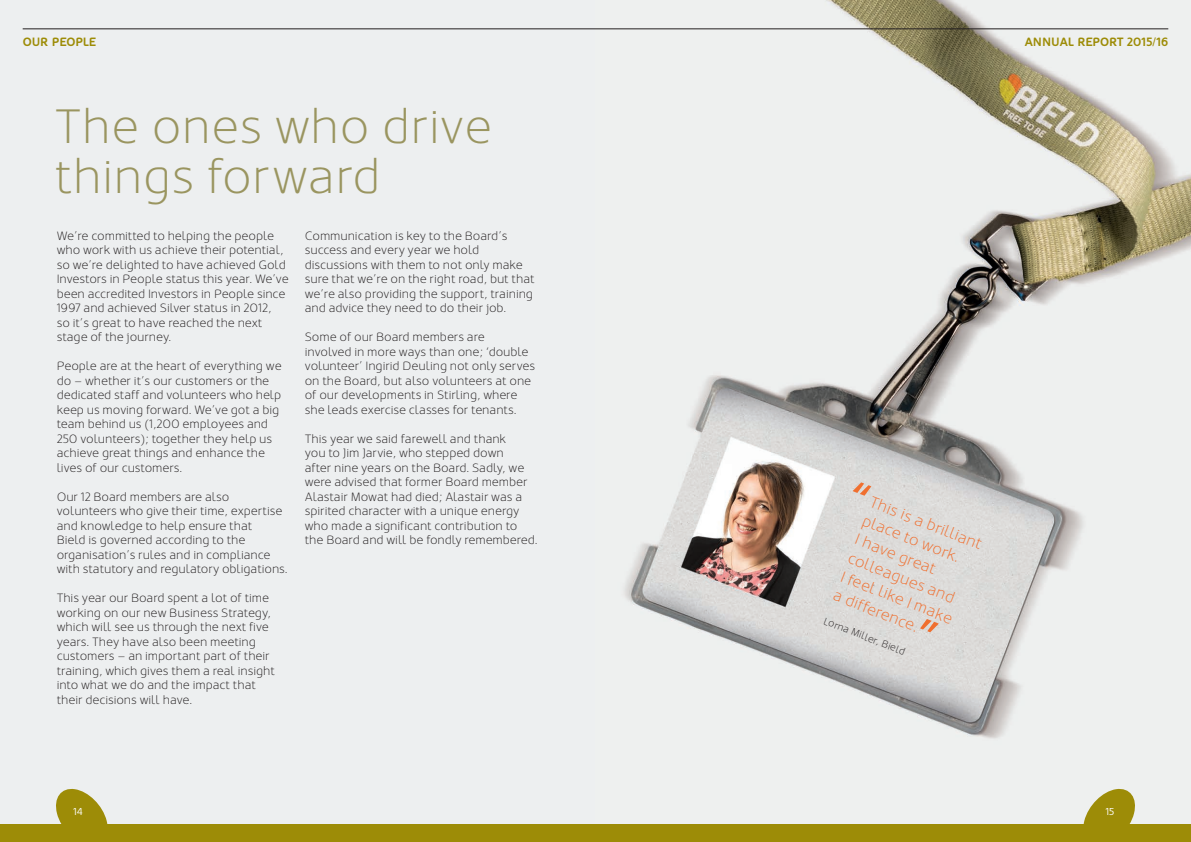
<style>
.page{position:relative;width:1191px;height:842px;background:#edeff0}
.page>*{position:absolute;margin:0;border:0;box-sizing:border-box;transform-origin:0 0}
.t1{font:300 48px/50px "Oblik";color:#9a9560}
.t2{font:300 15.5px/20px "Oblik";color:#f06f2f}
.t3{font:300 12px/14.5px "Oblik";letter-spacing:-.01em;color:#231f20}
.t4{font:700 12px "Oblik";color:#9d8c07}
.t5{font:300 10px "Oblik";color:#231f20}
.t6{font:10px "Oblik";color:#fff}
</style>
<div class="page">
<img style="left:595px;top:0;width:596px;height:825px">
<svg style="left:53px;top:788px;width:55px;height:37px"></svg>
<div style="left:0;top:825px;width:1191px;height:17px;background:#9d8c07"></div>
<hr style="left:23px;top:29px;width:1145px;height:1px;background:#231f20">
<svg style="left:1083px;top:787px;width:54px;height:38px"></svg>
<div style="left:1105px;top:808px;width:23px;height:23px;background:#9d8c07"></div>
<svg style="left:852px;top:481px;width:19px;height:16px"></svg>
<svg style="left:920px;top:618px;width:19px;height:16px"></svg>
<p class="t4" style="left:23px;top:35px;width:75px">OUR PEOPLE</p>
<p class="t4" style="left:1024px;top:35px;width:145px">ANNUAL REPORT 2015/16</p>
<h1 class="t1" style="left:55px;top:102px;width:439px">The ones who drive things forward</h1>
<p class="t3" style="left:57px;top:229px;width:234px">We’re committed to helping the people who work with us achieve their potential, so we’re delighted to have achieved Gold Investors in People status this year. We’ve been accredited Investors in People since 1997 and achieved Silver status in 2012,<br>so it’s great to have reached the next stage of the journey.</p>
<p class="t3" style="left:57px;top:359px;width:226px">People are at the heart of everything we do – whether it’s our customers or the dedicated staff and volunteers who help keep us moving forward. We’ve got a big team behind us (1,200 employees and 250 volunteers); together they help us achieve great things and enhance the lives of our customers.</p>
<p class="t3" style="left:57px;top:490px;width:233px">Our 12 Board members are also volunteers who give their time, expertise and knowledge to help ensure that<br>Bield is governed according to the organisation’s rules and in compliance with statutory and regulatory obligations.</p>
<p class="t3" style="left:57px;top:591px;width:220px">This year our Board spent a lot of time working on our new Business Strategy, which will see us through the next five years. They have also been meeting customers – an important part of their training, which gives them a real insight into what we do and the impact that their decisions will have.</p>
<p class="t3" style="left:305px;top:228px;width:231px">Communication is key to the Board’s success and every year we hold discussions with them to not only make sure that we’re on the right road, but that we’re also providing the support, training and advice they need to do their job.</p>
<p class="t3" style="left:305px;top:330px;width:232px">Some of our Board members are<br>involved in more ways than one; ‘double volunteer’ Ingirid Deuling not only serves on the Board, but also volunteers at one of our developments in Stirling, where she leads exercise classes for tenants.</p>
<p class="t3" style="left:305px;top:431px;width:234px">This year we said farewell and thank<br>you to Jim Jarvie, who stepped down<br>after nine years on the Board. Sadly, we were advised that former Board member Alastair Mowat had died; Alastair was a spirited character with a unique energy who made a significant contribution to the Board and will be fondly remembered.</p>
<p class="t6" style="left:73px;top:806px;width:11px">14</p>
<p class="t2" style="left:873px;top:492px;width:121px;rotate:21deg">This is a brilliant place to work.<br>I have great colleagues and<br>I feel like I make a difference.</p>
<p class="t5" style="left:826px;top:615px;width:88px;rotate:21deg">Lorna Miller, Bield</p>
<p class="t6" style="left:1105px;top:806px;width:10px">15</p>
</div>
